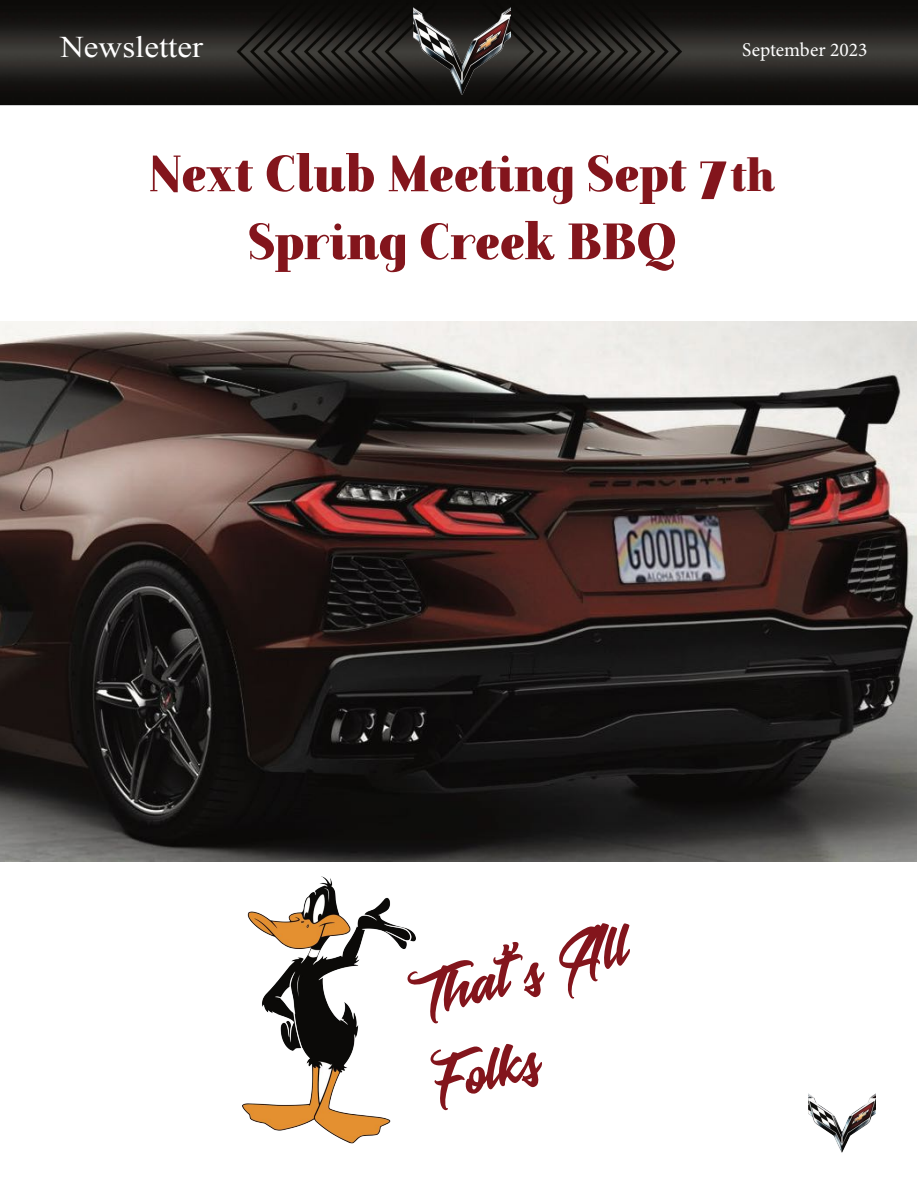
<style>
.page{position:relative;width:918px;height:1188px;background:#fff}
.page>*{position:absolute;margin:0;border:0;box-sizing:border-box;transform-origin:0 0}
.t1{font:72px "Baksoda";color:#83151c}
.t2{font:900 51px/67.9px "Farewell Angelina";color:#83151c;text-align:center}
.t3{font:30px "Times New Roman";color:#fff;scale:1.1 1}
.t4{font:19.5px "Minion Pro";color:#fff}
.s1{font-size:66px}
.s2{font-size:45px}
</style>
<div class="page">
<img style="left:0;top:322px;width:917px;height:540px">
<img style="left:0;top:0;width:918px;height:105px">
<img style="left:414px;top:8px;width:96px;height:87px">
<img style="left:809px;top:1094px;width:66px;height:59px">
<img style="left:243px;top:877px;width:173px;height:266px">
<p class="t3" style="left:60px;top:30px;width:131px">Newsletter</p>
<p class="t4" style="left:742px;top:38px;width:127px">September 2023</p>
<p class="t2" style="left:149px;top:140px;width:628px">Next Club Meeting Sept <span class="s1">7</span><span class="s2">th<br></span>Spring Creek BBQ</p>
<p class="t1" style="left:406px;top:976px;width:221px;rotate:-15deg">That’’s All</p>
<p class="t1" style="left:428px;top:1059px;width:107px;rotate:-15deg">Folks</p>
</div>
